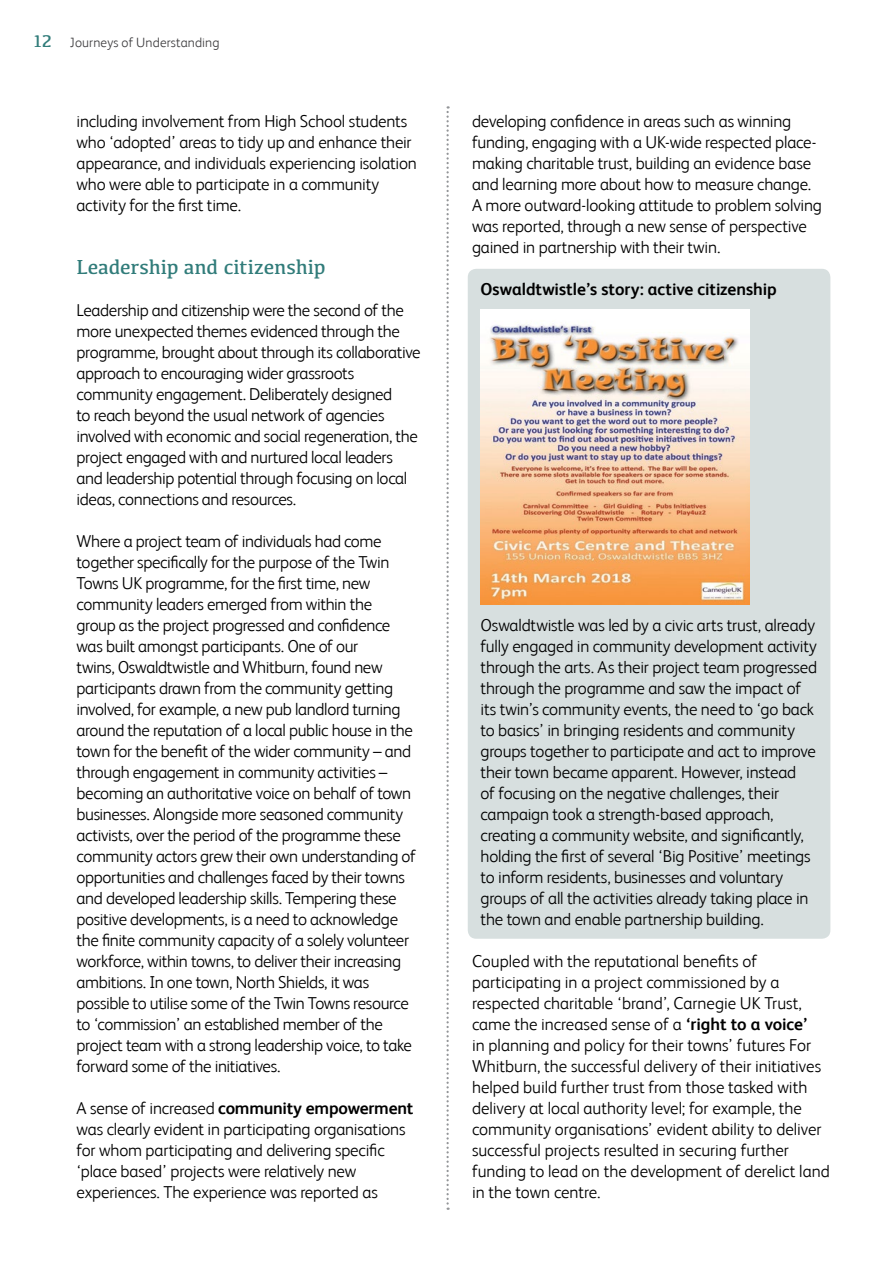
<style>
.page{position:relative;width:893px;height:1263px;background:#fff}
.page>*{position:absolute;margin:0;border:0;box-sizing:border-box;transform-origin:0 0}
.t1{font:21px "Kefa";color:#317c7a}
.t2{font:300 17.25px/21px "FS Albert";letter-spacing:-.015em;color:#000}
.t3{font:700 17.25px "FS Albert";color:#000}
.t4{font:300 13.5px "FS Albert";letter-spacing:.01em;color:#414042}
.s1{font-family:"Kefa";font-weight:400;font-size:17.55px;color:#317c7a}
.s2{font-weight:700}
</style>
<div class="page">
<svg style="left:446px;top:106px;width:3px;height:1104px"></svg>
<div style="left:468px;top:269px;width:362px;height:670px;background:#d7dfdf;border-radius:9px"></div>
<img style="left:480px;top:309px;width:269px;height:296px">
<p class="t4" style="left:32px;top:35px;width:189px"><span class="s1">12</span> Journeys of Understanding</p>
<p class="t2" style="left:77px;top:111px;width:342px">including involvement from High School students who ‘adopted’ areas to tidy up and enhance their appearance, and individuals experiencing isolation who were able to participate in a community activity for the first time.</p>
<p class="t1" style="left:77px;top:254px;width:250px">Leadership and citizenship</p>
<p class="t2" style="left:77px;top:300px;width:346px">Leadership and citizenship were the second of the more unexpected themes evidenced through the programme, brought about through its collaborative approach to encouraging wider grassroots community engagement. Deliberately designed<br>to reach beyond the usual network of agencies involved with economic and social regeneration, the project engaged with and nurtured local leaders and leadership potential through focusing on local ideas, connections and resources.</p>
<p class="t2" style="left:77px;top:530px;width:341px">Where a project team of individuals had come together specifically for the purpose of the Twin Towns UK programme, for the first time, new community leaders emerged from within the<br>group as the project progressed and confidence was built amongst participants. One of our<br>twins, Oswaldtwistle and Whitburn, found new participants drawn from the community getting involved, for example, a new pub landlord turning around the reputation of a local public house in the town for the benefit of the wider community – and through engagement in community activities – becoming an authoritative voice on behalf of town businesses. Alongside more seasoned community activists, over the period of the programme these community actors grew their own understanding of opportunities and challenges faced by their towns and developed leadership skills. Tempering these positive developments, is a need to acknowledge the finite community capacity of a solely volunteer workforce, within towns, to deliver their increasing ambitions. In one town, North Shields, it was possible to utilise some of the Twin Towns resource to ‘commission’ an established member of the project team with a strong leadership voice, to take forward some of the initiatives.</p>
<p class="t2" style="left:77px;top:1097px;width:338px">A sense of increased <span class="s2">community empowerment </span>was clearly evident in participating organisations for whom participating and delivering specific ‘place based’ projects were relatively new experiences. The experience was reported as</p>
<p class="t2" style="left:472px;top:110px;width:351px">developing confidence in areas such as winning funding, engaging with a UK-wide respected place&shy;making charitable trust, building an evidence base and learning more about how to measure change.<br>A more outward-looking attitude to problem solving was reported, through a new sense of perspective gained in partnership with their twin.</p>
<p class="t3" style="left:480px;top:279px;width:298px">Oswaldtwistle’s story: active citizenship</p>
<p class="t2" style="left:480px;top:614px;width:338px">Oswaldtwistle was led by a civic arts trust, already fully engaged in community development activity through the arts. As their project team progressed through the programme and saw the impact of its twin’s community events, the need to ‘go back to basics’ in bringing residents and community groups together to participate and act to improve their town became apparent. However, instead<br>of focusing on the negative challenges, their campaign took a strength-based approach, creating a community website, and significantly, holding the first of several ‘Big Positive’ meetings to inform residents, businesses and voluntary groups of all the activities already taking place in the town and enable partnership building.</p>
<p class="t2" style="left:472px;top:950px;width:359px">Coupled with the reputational benefits of participating in a project commissioned by a respected charitable ‘brand’, Carnegie UK Trust, came the increased sense of a <span class="s2">‘right to a voice’<br></span>in planning and policy for their towns’ futures For Whitburn, the successful delivery of their initiatives helped build further trust from those tasked with delivery at local authority level; for example, the community organisations’ evident ability to deliver successful projects resulted in securing further funding to lead on the development of derelict land in the town centre.</p>
</div>
